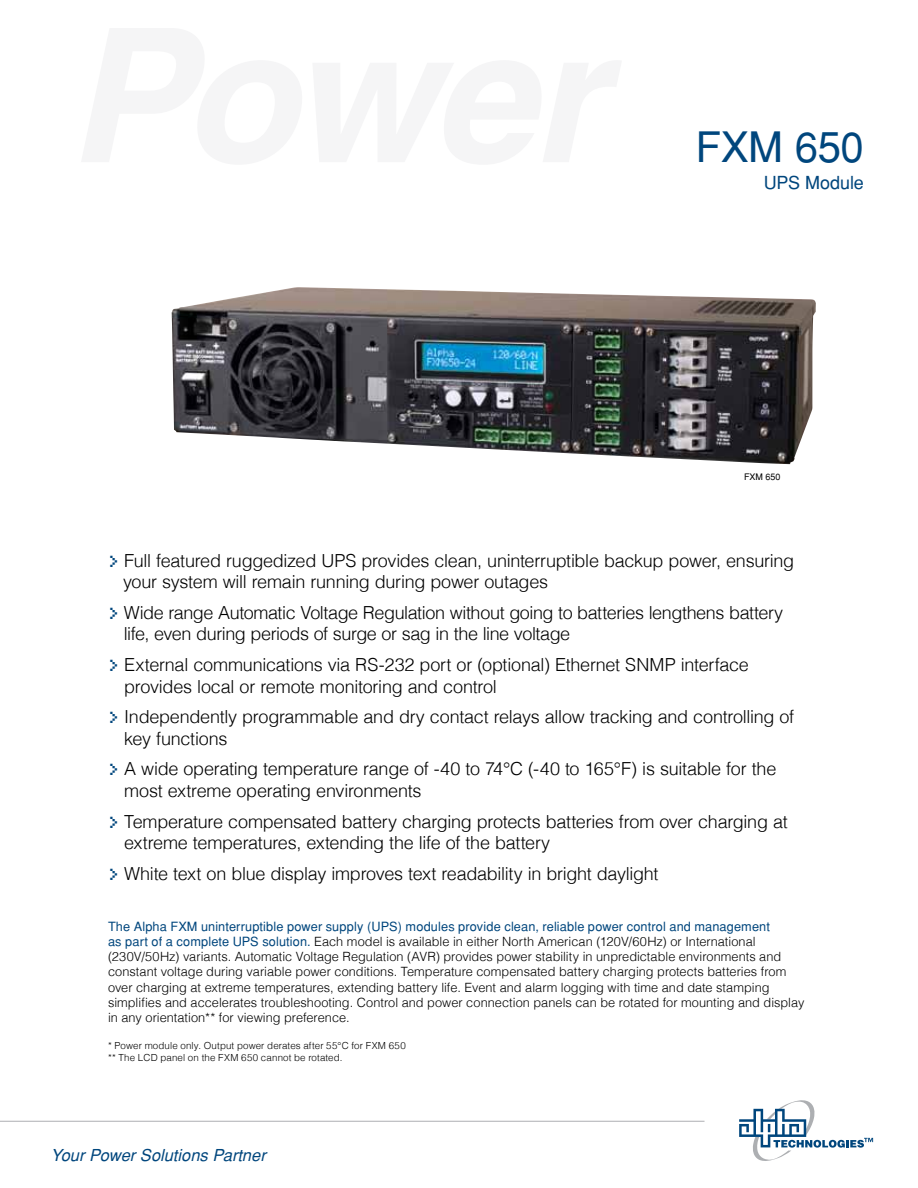
<style>
.page{position:relative;width:918px;height:1188px;background:#fff}
.page>*{position:absolute;margin:0;border:0;box-sizing:border-box;transform-origin:0 0}
.t1{font:42px "Helvetica";letter-spacing:-.01em;color:#00467d}
.t2{font:300 18px/21.6px "Helvetica";letter-spacing:-.015em;color:#000}
.t3{font:18px "Helvetica";letter-spacing:-.005em;color:#00467d}
.t4{font:italic 16.5px "Helvetica";color:#00467d}
.t5{font:300 12.75px/15.3px "Helvetica";color:#000}
.t6{font:300 9.75px/11.7px "Helvetica";letter-spacing:.015em;color:#000}
.t7{font:9px "Helvetica";color:#000}
.s1{font-family:"Silkscreen";font-weight:400;color:#00467d}
.s2{font-weight:400;color:#00467d}
</style>
<div class="page">
<hr style="left:0;top:1121px;width:705px;height:1px;background:#adafb2">
<svg style="left:739px;top:1100px;width:134px;height:61px"></svg>
<img style="left:172px;top:287px;width:644px;height:177px">
<h1 class="t1" style="left:695px;top:122px;width:170px">FXM 650</h1>
<p class="t3" style="left:764px;top:172px;width:102px">UPS Module</p>
<p class="t7" style="left:744px;top:472px;width:38px">FXM 650</p>
<p class="t2" style="left:123px;top:549px;width:673px;text-indent:-15px"><span class="s1">&gt;</span> Full featured ruggedized UPS provides clean, uninterruptible backup power, ensuring your system will remain running during power outages</p>
<p class="t2" style="left:124px;top:601px;width:661px;text-indent:-16px"><span class="s1">&gt;</span> Wide range Automatic Voltage Regulation without going to batteries lengthens battery life, even during periods of surge or sag in the line voltage</p>
<p class="t2" style="left:124px;top:654px;width:626px;text-indent:-16px"><span class="s1">&gt;</span> External communications via RS-232 port or (optional) Ethernet SNMP interface provides local or remote monitoring and control</p>
<p class="t2" style="left:124px;top:706px;width:672px;text-indent:-16px"><span class="s1">&gt;</span> Independently programmable and dry contact relays allow tracking and controlling of key functions</p>
<p class="t2" style="left:124px;top:758px;width:654px;text-indent:-16px"><span class="s1">&gt;</span> A wide operating temperature range of -40 to 74°C (-40 to 165°F) is suitable for the most extreme operating environments</p>
<p class="t2" style="left:124px;top:810px;width:665px;text-indent:-16px"><span class="s1">&gt;</span> Temperature compensated battery charging protects batteries from over charging at extreme temperatures, extending the life of the battery</p>
<p class="t2" style="left:108px;top:862px;width:552px"><span class="s1">&gt;</span> White text on blue display improves text readability in bright daylight</p>
<p class="t5" style="left:108px;top:918px;width:698px"><span class="s2">The Alpha FXM uninterruptible power supply (UPS) modules provide clean, reliable power control and management<br>as part of a complete UPS solution.</span> Each model is available in either North American (120V/60Hz) or International (230V/50Hz) variants. Automatic Voltage Regulation (AVR) provides power stability in unpredictable environments and constant voltage during variable power conditions. Temperature compensated battery charging protects batteries from over charging at extreme temperatures, extending battery life. Event and alarm logging with time and date stamping simplifies and accelerates troubleshooting. Control and power connection panels can be rotated for mounting and display in any orientation** for viewing preference.</p>
<p class="t6" style="left:108px;top:1040px;width:299px">* Power module only. Output power derates after 55°C for FXM 650 ** The LCD panel on the FXM 650 cannot be rotated.</p>
<p class="t4" style="left:51px;top:1146px;width:216px">Your Power Solutions Partner</p>
</div>
